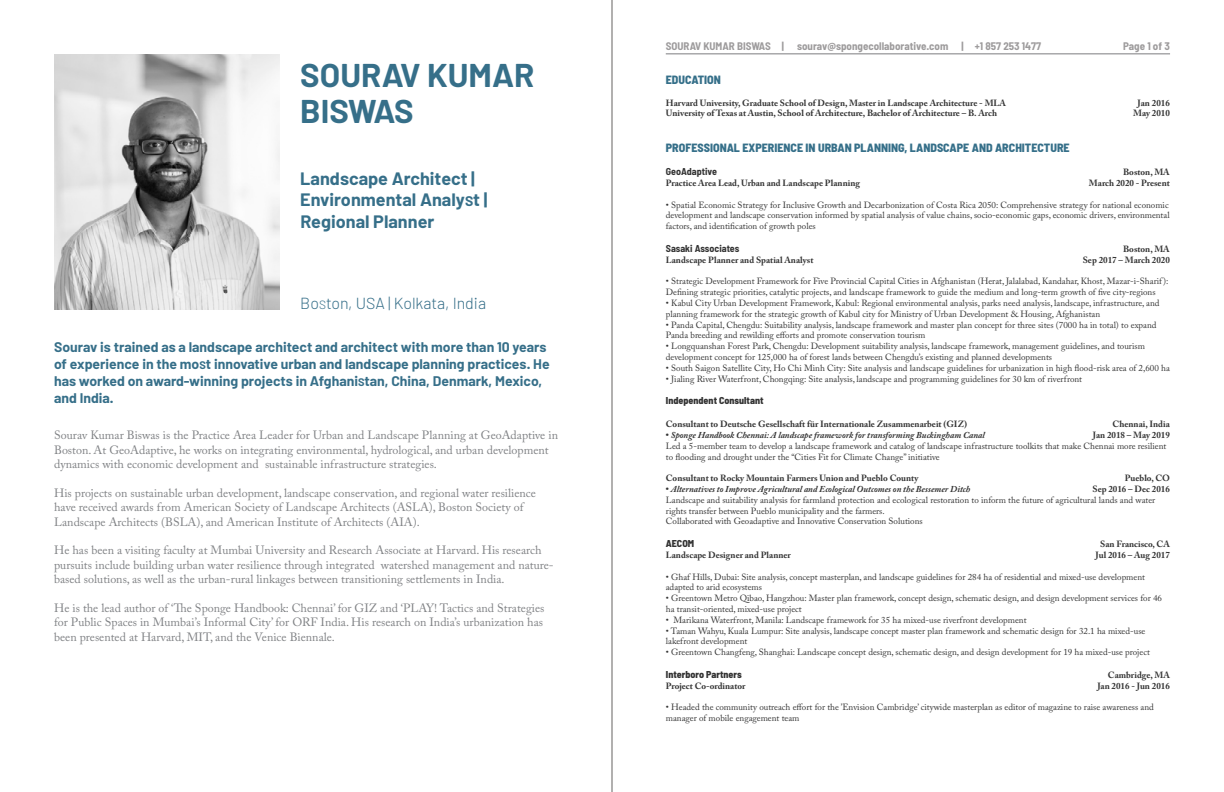
<style>
.page{position:relative;width:1224px;height:792px;background:#fff}
.page>*{position:absolute;margin:0;border:0;box-sizing:border-box;transform-origin:0 0}
.t1{font:700 33px/36px "Barlow";color:#366f89}
.t2{font:700 18px/21.6px "Barlow";color:#366f89}
.t3{font:300 16px "Barlow";color:#366f89}
.t4{font:700 14px/16.8px "Barlow";color:#366f89}
.t5{font:12px/14.4px "Adobe Caslon Pro";color:#808285}
.t6{font:800 semi-condensed 12px "Barlow";color:#356f89}
.t7{font:700 semi-condensed 11px "Barlow";color:#9d9b9c}
.t8{font:800 semi-condensed 10px "Barlow";color:#333}
.t9{font:700 semi-condensed 10px "Barlow";color:#333}
.t10{font:9px/10.8px "Adobe Caslon Pro";color:#333}
.t11{font:700 9px "Adobe Caslon Pro";color:#333}
.t12{font:italic 700 9px "Adobe Caslon Pro";color:#333}
.s1{font-size:14px}
.s2{font-size:12px}
.s3{font-size:11px}
.s4{font-style:normal}
</style>
<div class="page">
<hr style="left:612px;top:0;width:1px;height:792px;background:#646260">
<img style="left:54px;top:54px;width:226px;height:255px">
<hr style="left:666px;top:53px;width:504px;height:1px;background:#6d6e70">
<h1 class="t1" style="left:300px;top:57px;width:236px">SOURAV KUMAR<br>BISWAS</h1>
<h2 class="t2" style="left:300px;top:167px;width:189px">Landscape Architect |<br>Environmental Analy<span class="s1">S</span>t |<br>Regional Planner</h2>
<h3 class="t3" style="left:300px;top:291px;width:187px">Bo<span class="s2">S</span>ton, USA | Kolkata, India</h3>
<p class="t4" style="left:54px;top:339px;width:497px">Sourav is trained as a landscape architect and architect with more than 10 years of experience in the mo<span class="s3">S</span>t innovative urban and landscape planning practices. He has worked on award-winning projects in Afghani<span class="s3">S</span>tan, China, Denmark, Mexico, and India.</p>
<p class="t5" style="left:54px;top:428px;width:505px">Sourav Kumar Biswas is the Practice Area Leader for Urban and Landscape Planning at GeoAdaptive in<br>Boston. At GeoAdaptive, he works on integrating environmental, hydrological, and urban development dynamics with economic development and sustainable infrastructure strategies.</p>
<p class="t5" style="left:54px;top:485px;width:483px">His projects on sustainable urban development, landscape conservation, and regional water resilience have received awards from American Society of Landscape Architects (ASLA), Boston Society of<br>Landscape Architects (BSLA), and American Institute of Architects (AIA).</p>
<p class="t5" style="left:54px;top:543px;width:501px">He has been a visiting faculty at Mumbai University and Research Associate at Harvard. His research pursuits include building urban water resilience through integrated watershed management and nature&shy;based solutions, as well as the urban-rural linkages between transitioning settlements in India.</p>
<p class="t5" style="left:54px;top:601px;width:492px;text-align:justify">He is the lead author of ‘The Sponge Handbook: Chennai’ for GIZ and ‘PLAY! Tactics and Strategies for Public Spaces in Mumbai’s Informal City’ for ORF India. His research on India’s urbanization has been presented at Harvard, MIT, and the Venice Biennale.</p>
<p class="t7" style="left:666px;top:39px;width:377px">SOURAV KUMAR BISWAS | sourav@spongecollaborative.com | +1 857 253 1477</p>
<p class="t7" style="left:1123px;top:39px;width:48px">Page 1 of 3</p>
<h3 class="t6" style="left:666px;top:72px;width:56px">EDUCATION</h3>
<p class="t11" style="left:666px;top:97px;width:342px">Harvard University, Graduate School of Design, Master in Landscape Architecture - MLA</p>
<p class="t11" style="left:1138px;top:97px;width:34px">Jan 2016</p>
<p class="t11" style="left:666px;top:108px;width:333px">University of Texas at Austin, School of Architecture, Bachelor of Architecture – B. Arch</p>
<p class="t11" style="left:1133px;top:108px;width:38px">May 2010</p>
<h3 class="t6" style="left:666px;top:141px;width:405px">PROFESSIONAL EXPERIENCE IN URBAN PLANNING, LANDSCAPE AND ARCHITECTURE</h3>
<p class="t9" style="left:666px;top:165px;width:53px">GeoAdaptive</p>
<p class="t11" style="left:1123px;top:167px;width:48px">Boston, MA</p>
<p class="t11" style="left:666px;top:178px;width:196px">Practice Area Lead, Urban and Landscape Planning</p>
<p class="t11" style="left:1089px;top:178px;width:82px">March 2020 - Present</p>
<p class="t10" style="left:666px;top:199px;width:505px;text-align:justify">• Spatial Economic Strategy for Inclusive Growth and Decarbonization of Costa Rica 2050: Comprehensive strategy for national economic development and landscape conservation informed by spatial analysis of value chains, socio-economic gaps, economic drivers, environmental factors, and identification of growth poles</p>
<p class="t9" style="left:666px;top:242px;width:75px">Sasaki Associates</p>
<p class="t11" style="left:1123px;top:244px;width:48px">Boston, MA</p>
<p class="t11" style="left:666px;top:254px;width:149px">Landscape Planner and Spatial Analyst</p>
<p class="t11" style="left:1083px;top:254px;width:89px">Sep 2017 – March 2020</p>
<p class="t10" style="left:666px;top:276px;width:504px">• Strategic Development Framework for Five Provincial Capital Cities in Afghanistan (Herat, Jalalabad, Kandahar, Khost, Mazar-i-Sharif ):<br>Defining strategic priorities, catalytic projects, and landscape framework to guide the medium and long-term growth of five city-regions</p>
<p class="t10" style="left:666px;top:297px;width:495px">• Kabul City Urban Development Framework, Kabul: Regional environmental analysis, parks need analysis, landscape, infrastructure, and planning framework for the strategic growth of Kabul city for Ministry of Urban Development &amp; Housing, Afghanistan</p>
<p class="t10" style="left:666px;top:319px;width:492px">• Panda Capital, Chengdu: Suitability analysis, landscape framework and master plan concept for three sites (7000 ha in total) to expand<br>Panda breeding and rewilding efforts and promote conservation tourism</p>
<p class="t10" style="left:666px;top:341px;width:481px">• Longquanshan Forest Park, Chengdu: Development suitability analysis, landscape framework, management guidelines, and tourism development concept for 125,000 ha of forest lands between Chengdu’s existing and planned developments</p>
<p class="t10" style="left:666px;top:362px;width:506px">• South Saigon Satellite City, Ho Chi Minh City: Site analysis and landscape guidelines for urbanization in high flood-risk area of 2,600 ha</p>
<p class="t10" style="left:666px;top:373px;width:418px">• Jialing River Waterfront, Chongqing: Site analysis, landscape and programming guidelines for 30 km of riverfront</p>
<p class="t8" style="left:666px;top:395px;width:99px">Independent Consultant</p>
<p class="t11" style="left:666px;top:419px;width:303px">Consultant to Deutsche Gesellschaft für Internationale Zusammenarbeit (GIZ)</p>
<p class="t11" style="left:1113px;top:419px;width:59px">Chennai, India</p>
<p class="t12" style="left:666px;top:430px;width:321px"><span class="s4">•</span> Sponge Handbook Chennai: A landscape framework for transforming Buckingham Canal</p>
<p class="t11" style="left:1093px;top:430px;width:79px">Jan 2018 – May 2019</p>
<p class="t10" style="left:666px;top:440px;width:502px">Led a 5-member team to develop a landscape framework and catalog of landscape infrastructure toolkits that make Chennai more resilient to flooding and drought under the “Cities Fit for Climate Change” initiative</p>
<p class="t11" style="left:666px;top:473px;width:254px">Consultant to Rocky Mountain Farmers Union and Pueblo County</p>
<p class="t11" style="left:1125px;top:473px;width:47px">Pueblo, CO</p>
<p class="t12" style="left:666px;top:484px;width:306px"><span class="s4">•</span> Alternatives to Improve Agricultural and Ecological Outcomes on the Bessemer Ditch</p>
<p class="t11" style="left:1092px;top:484px;width:79px">Sep 2016 – Dec 2016</p>
<p class="t10" style="left:666px;top:494px;width:491px">Landscape and suitability analysis for farmland protection and ecological restoration to inform the future of agricultural lands and water rights transfer between Pueblo municipality and the farmers.<br>Collaborated with Geoadaptive and Innovative Conservation Solutions</p>
<p class="t8" style="left:666px;top:537px;width:30px">AECOM</p>
<p class="t11" style="left:1100px;top:539px;width:71px">San Francisco, CA</p>
<p class="t11" style="left:666px;top:550px;width:127px">Landscape Designer and Planner</p>
<p class="t11" style="left:1096px;top:550px;width:76px">Jul 2016 – Aug 2017</p>
<p class="t10" style="left:666px;top:571px;width:481px">• Ghaf Hills, Dubai: Site analysis, concept masterplan, and landscape guidelines for 284 ha of residential and mixed-use development adapted to arid ecosystems</p>
<p class="t10" style="left:666px;top:593px;width:498px">• Greentown Metro Qibao, Hangzhou: Master plan framework, concept design, schematic design, and design development services for 46 ha transit-oriented, mixed-use project</p>
<p class="t10" style="left:666px;top:614px;width:362px">• Marikana Waterfront, Manila: Landscape framework for 35 ha mixed-use riverfront development</p>
<p class="t10" style="left:666px;top:625px;width:481px">• Taman Wahyu, Kuala Lumpur: Site analysis, landscape concept master plan framework and schematic design for 32.1 ha mixed-use lakefront development</p>
<p class="t10" style="left:666px;top:647px;width:486px">• Greentown Changfeng, Shanghai: Landscape concept design, schematic design, and design development for 19 ha mixed-use project</p>
<p class="t8" style="left:666px;top:668px;width:77px">Interboro Partners</p>
<p class="t11" style="left:1108px;top:670px;width:63px">Cambridge, MA</p>
<p class="t11" style="left:666px;top:680px;width:81px">Project Co-ordinator</p>
<p class="t11" style="left:1097px;top:680px;width:74px">Jan 2016 - Jun 2016</p>
<p class="t10" style="left:666px;top:702px;width:490px">• Headed the community outreach effort for the ’Envision Cambridge’ citywide masterplan as editor of magazine to raise awareness and manager of mobile engagement team</p>
</div>
